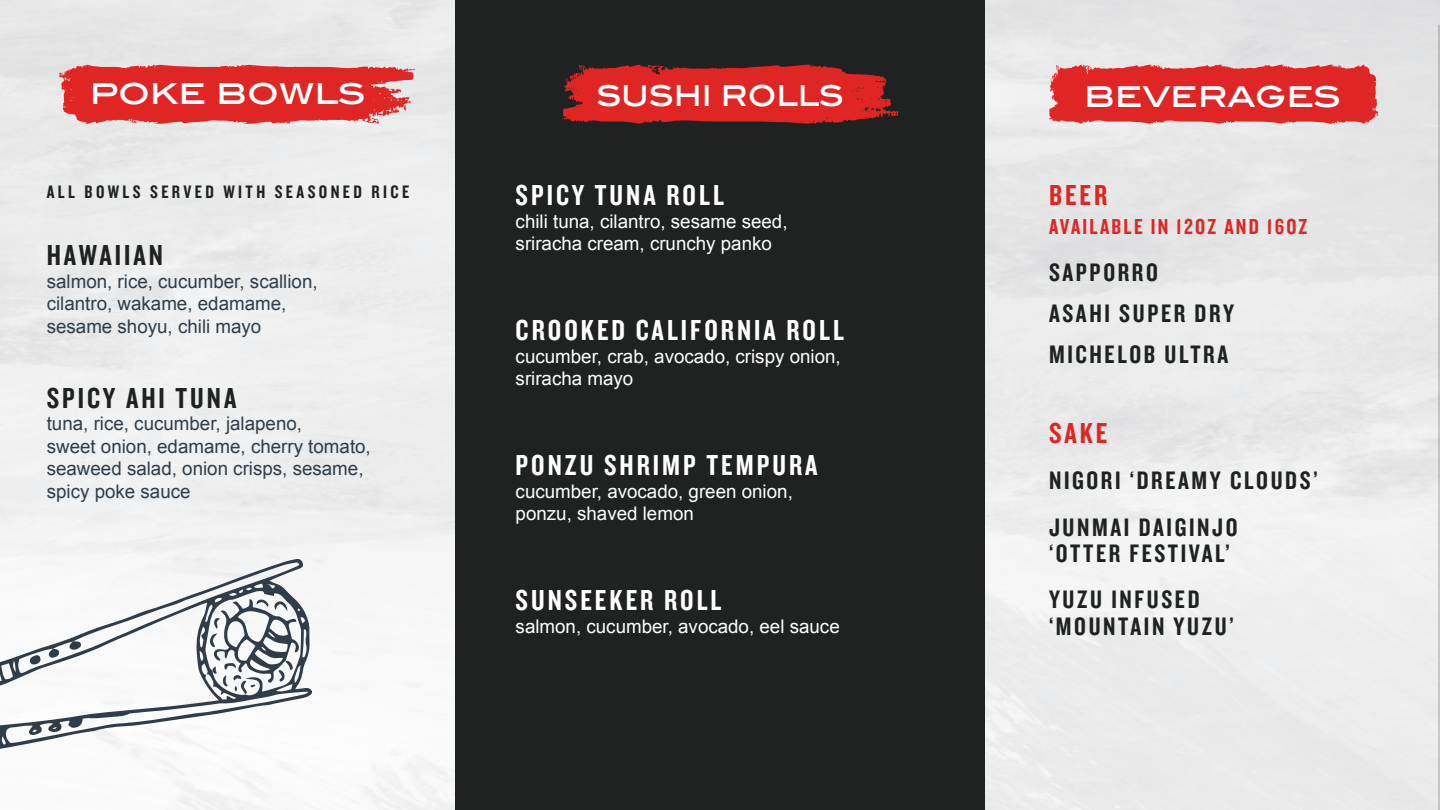
<style>
.page{position:relative;width:1440px;height:810px;background:#fff}
.page>*{position:absolute;margin:0;border:0;box-sizing:border-box;transform-origin:0 0}
.t1{font:500 33.75px "Blair ITC";color:#fff}
.t2{font:500 33.75px "Blair ITC";color:#fff;scale:.9 1}
.t3{font:30px "Knockout HTF49 Liteweight";letter-spacing:.1em;color:#fff}
.t4{font:30px "Knockout HTF49 Liteweight";letter-spacing:.1em;color:#1f2220}
.t5{font:30px "Knockout HTF49 Liteweight";letter-spacing:.1em;color:#e02525}
.t6{font:26.25px/26.2px "Knockout HTF49 Liteweight";letter-spacing:.1em;color:#1f2220}
.t7{font:22.5px "Knockout HTF49 Liteweight";letter-spacing:.1em;color:#e02525}
.t8{font:18.75px/22.5px "Arial";color:#303d48}
.t9{font:18.75px/22.5px "Arial";color:#fff}
.t10{font:18.75px "Knockout HTF49 Liteweight";letter-spacing:.18em;color:#1f2220}
</style>
<div class="page">
<div style="left:455px;top:0;width:530px;height:810px;background:#1f2220"></div>
<svg style="left:562px;top:65px;width:337px;height:59px;background:#c02424"></svg>
<hr style="left:1438px;top:25px;width:2px;height:785px;background:#231f20">
<svg style="left:59px;top:65px;width:356px;height:59px;background:#e14040"></svg>
<svg style="left:1049px;top:65px;width:329px;height:59px;background:#e03637"></svg>
<svg style="left:0;top:559px;width:313px;height:193px"></svg>
<svg style="left:69px;top:641px;width:13px;height:9px"></svg>
<svg style="left:209px;top:599px;width:90px;height:95px"></svg>
<svg style="left:30px;top:655px;width:11px;height:9px"></svg>
<svg style="left:48px;top:649px;width:12px;height:9px"></svg>
<p class="t1" style="left:90px;top:72px;width:277px">POKE BOWLS</p>
<p class="t2" style="left:597px;top:73px;width:276px">SUSHI ROLLS</p>
<p class="t10" style="left:47px;top:182px;width:364px">ALL BOWLS SERVED WITH SEASONED RICE</p>
<p class="t4" style="left:47px;top:240px;width:118px">HAWAIIAN</p>
<p class="t8" style="left:47px;top:270px;width:272px">salmon, rice, cucumber, scallion, cilantro, wakame, edamame, sesame shoyu, chili mayo</p>
<p class="t4" style="left:47px;top:383px;width:191px">SPICY AHI TUNA</p>
<p class="t8" style="left:47px;top:413px;width:326px">tuna, rice, cucumber, jalapeno,<br>sweet onion, edamame, cherry tomato, seaweed salad, onion crisps, sesame, spicy poke sauce</p>
<p class="t3" style="left:516px;top:180px;width:210px">SPICY TUNA ROLL</p>
<p class="t9" style="left:516px;top:210px;width:273px">chili tuna, cilantro, sesame seed, sriracha cream, crunchy panko</p>
<p class="t3" style="left:516px;top:315px;width:330px">CROOKED CALIFORNIA ROLL</p>
<p class="t9" style="left:516px;top:345px;width:327px">cucumber, crab, avocado, crispy onion, sriracha mayo</p>
<p class="t3" style="left:516px;top:450px;width:303px">PONZU SHRIMP TEMPURA</p>
<p class="t9" style="left:516px;top:480px;width:279px">cucumber, avocado, green onion, ponzu, shaved lemon</p>
<p class="t3" style="left:516px;top:585px;width:207px">SUNSEEKER ROLL</p>
<p class="t9" style="left:516px;top:615px;width:326px">salmon, cucumber, avocado, eel sauce</p>
<p class="t1" style="left:1084px;top:74px;width:258px">BEVERAGES</p>
<p class="t5" style="left:1049px;top:180px;width:60px">BEER</p>
<p class="t7" style="left:1049px;top:215px;width:260px">AVAILABLE IN 12OZ AND 16OZ</p>
<p class="t6" style="left:1049px;top:260px;width:110px">SAPPORRO</p>
<p class="t6" style="left:1049px;top:301px;width:187px">ASAHI SUPER DRY</p>
<p class="t6" style="left:1049px;top:342px;width:181px">MICHELOB ULTRA</p>
<p class="t5" style="left:1049px;top:417px;width:60px">SAKE</p>
<p class="t6" style="left:1049px;top:468px;width:270px">NIGORI ‘DREAMY CLOUDS’</p>
<p class="t6" style="left:1049px;top:515px;width:190px">JUNMAI DAIGINJO ‘OTTER FESTIVAL’</p>
<p class="t6" style="left:1049px;top:587px;width:186px">YUZU INFUSED ‘MOUNTAIN YUZU’</p>
</div>
